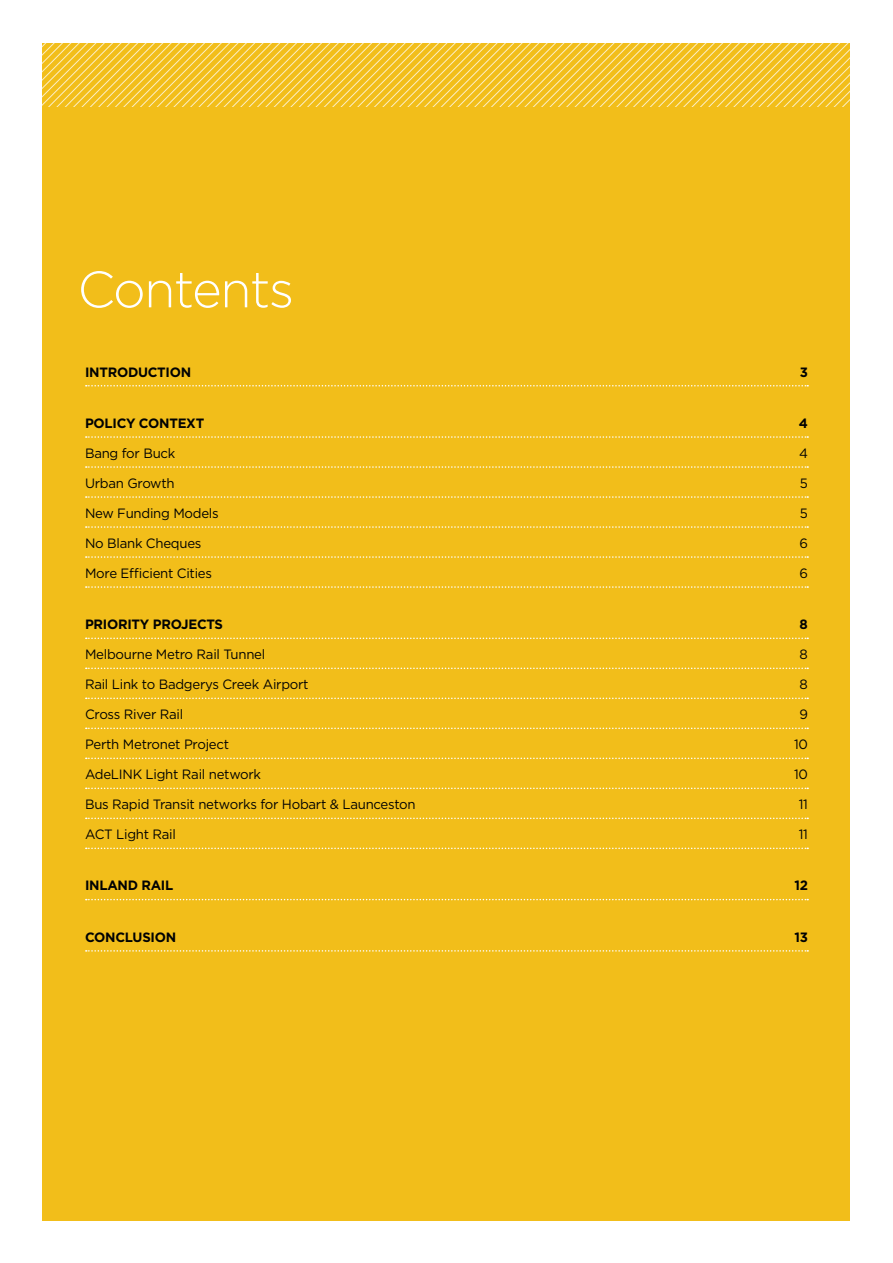
<style>
.page{position:relative;width:893px;height:1263px;background:#fff}
.page>*{position:absolute;margin:0;border:0;box-sizing:border-box;transform-origin:0 0}
.t1{font:300 51px "Gotham";letter-spacing:-.03em;color:#fff}
.t2{font:13.5px "Gotham";letter-spacing:-.02em;color:#010203}
.t3{font:700 13.5px "Gotham";letter-spacing:-.02em;color:#010203}
</style>
<div class="page">
<div style="left:42px;top:43px;width:808px;height:1177px;background:#f2be1a"></div>
<svg style="left:86px;top:385px;width:722px;height:1px"></svg>
<svg style="left:86px;top:436px;width:722px;height:2px"></svg>
<svg style="left:86px;top:466px;width:722px;height:2px"></svg>
<svg style="left:86px;top:496px;width:722px;height:2px"></svg>
<svg style="left:86px;top:526px;width:722px;height:2px"></svg>
<svg style="left:86px;top:556px;width:722px;height:2px"></svg>
<svg style="left:86px;top:586px;width:722px;height:2px"></svg>
<svg style="left:86px;top:637px;width:722px;height:2px"></svg>
<svg style="left:86px;top:667px;width:722px;height:2px"></svg>
<svg style="left:86px;top:697px;width:722px;height:2px"></svg>
<svg style="left:86px;top:727px;width:722px;height:2px"></svg>
<svg style="left:86px;top:757px;width:722px;height:2px"></svg>
<svg style="left:86px;top:787px;width:722px;height:2px"></svg>
<svg style="left:86px;top:817px;width:722px;height:2px"></svg>
<svg style="left:86px;top:847px;width:722px;height:2px"></svg>
<svg style="left:86px;top:899px;width:722px;height:1px"></svg>
<svg style="left:86px;top:950px;width:722px;height:2px"></svg>
<svg style="left:43px;top:43px;width:807px;height:64px"></svg>
<h1 class="t1" style="left:77px;top:257px;width:218px">Contents</h1>
<p class="t3" style="left:85px;top:363px;width:108px">INTRODUCTION</p>
<p class="t3" style="left:800px;top:363px;width:10px">3</p>
<p class="t3" style="left:85px;top:414px;width:121px">POLICY CONTEXT</p>
<p class="t3" style="left:799px;top:414px;width:11px">4</p>
<p class="t2" style="left:85px;top:444px;width:92px">Bang for Buck</p>
<p class="t2" style="left:799px;top:444px;width:10px">4</p>
<p class="t2" style="left:85px;top:474px;width:91px">Urban Growth</p>
<p class="t2" style="left:800px;top:474px;width:10px">5</p>
<p class="t2" style="left:85px;top:504px;width:135px">New Funding Models</p>
<p class="t2" style="left:800px;top:504px;width:10px">5</p>
<p class="t2" style="left:85px;top:534px;width:118px">No Blank Cheques</p>
<p class="t2" style="left:799px;top:534px;width:10px">6</p>
<p class="t2" style="left:85px;top:564px;width:129px">More Efficient Cities</p>
<p class="t2" style="left:799px;top:564px;width:10px">6</p>
<p class="t3" style="left:85px;top:615px;width:140px">PRIORITY PROJECTS</p>
<p class="t3" style="left:800px;top:615px;width:10px">8</p>
<p class="t2" style="left:85px;top:646px;width:182px">Melbourne Metro Rail Tunnel</p>
<p class="t2" style="left:800px;top:646px;width:10px">8</p>
<p class="t2" style="left:85px;top:676px;width:225px">Rail Link to Badgerys Creek Airport</p>
<p class="t2" style="left:800px;top:676px;width:10px">8</p>
<p class="t2" style="left:85px;top:706px;width:100px">Cross River Rail</p>
<p class="t2" style="left:799px;top:706px;width:10px">9</p>
<p class="t2" style="left:85px;top:736px;width:146px">Perth Metronet Project</p>
<p class="t2" style="left:794px;top:736px;width:15px">10</p>
<p class="t2" style="left:85px;top:766px;width:177px">AdeLINK Light Rail network</p>
<p class="t2" style="left:794px;top:766px;width:15px">10</p>
<p class="t2" style="left:85px;top:796px;width:332px">Bus Rapid Transit networks for Hobart &amp; Launceston</p>
<p class="t2" style="left:799px;top:796px;width:11px">11</p>
<p class="t2" style="left:85px;top:826px;width:92px">ACT Light Rail</p>
<p class="t2" style="left:799px;top:826px;width:11px">11</p>
<p class="t3" style="left:85px;top:876px;width:90px">INLAND RAIL</p>
<p class="t3" style="left:794px;top:876px;width:15px">12</p>
<p class="t3" style="left:85px;top:928px;width:93px">CONCLUSION</p>
<p class="t3" style="left:794px;top:928px;width:15px">13</p>
</div>
